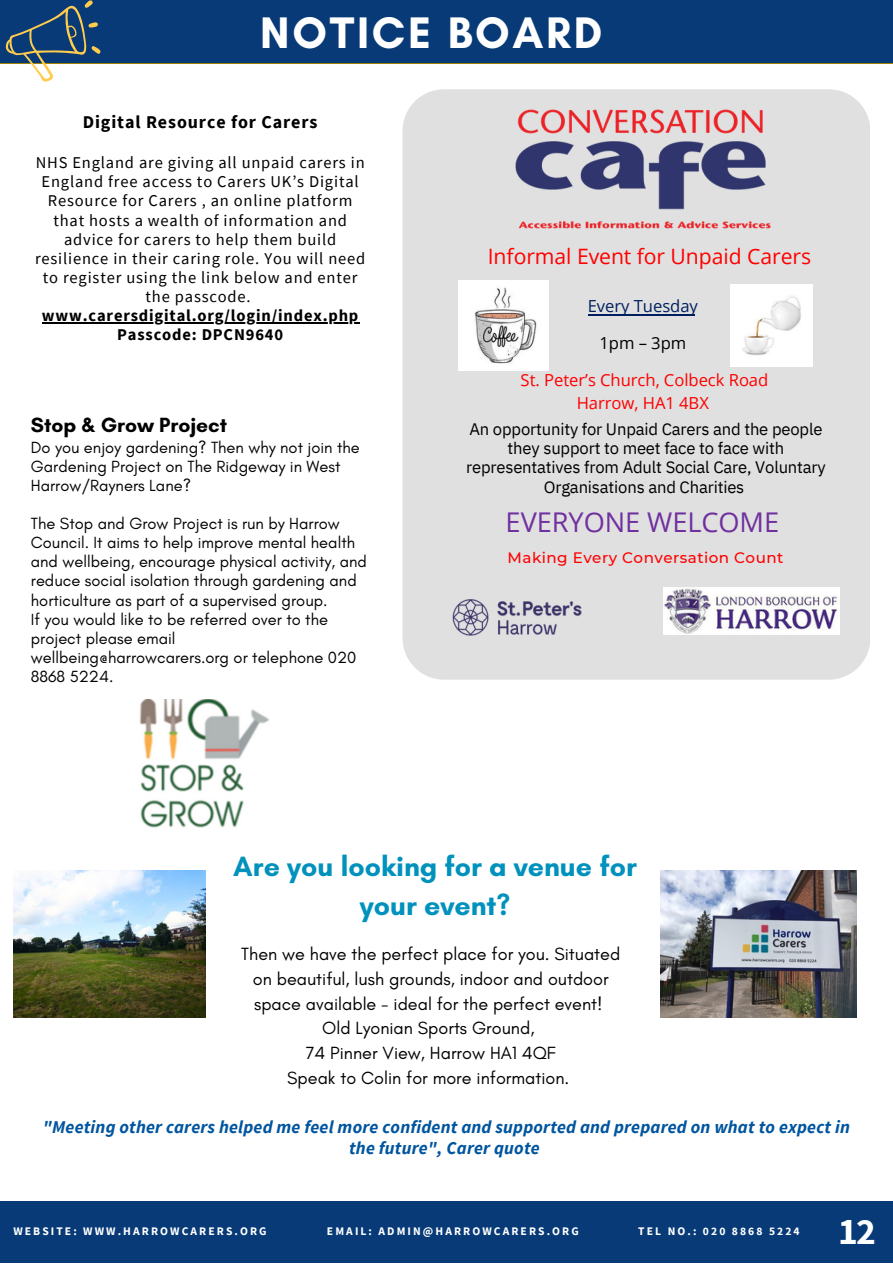
<style>
.page{position:relative;width:893px;height:1264px;background:#fff}
.page>*{position:absolute;margin:0;border:0;box-sizing:border-box;transform-origin:0 0}
.t1{font:700 45px "Glacial Indifference";letter-spacing:.06em;color:#fff}
.t2{font:700 37.5px "Source Sans Pro";color:#fff}
.t3{font:700 28.5px/39.3px "Glacial Indifference";color:#0092bc;text-align:center}
.t4{font:27.15px "Open Sans";letter-spacing:-.005em;color:#7030a0}
.t5{font:21.15px "Open Sans";letter-spacing:-.005em;color:#f00}
.t6{font:700 21px "Glacial Indifference";color:#000}
.t7{font:18px/24.8px "Glacial Indifference";color:#000;text-align:center}
.t8{font:italic 700 18px/21.3px "Source Sans Pro";letter-spacing:.01em;color:#00559f;text-align:center}
.t9{font:700 18px "Source Sans Pro";letter-spacing:.05em;color:#000}
.t10{font:16.65px/19px "IBM Plex Sans";letter-spacing:-.01em;color:#000;text-align:center}
.t11{font:16.65px "Open Sans";letter-spacing:-.005em;color:#f00}
.t12{font:16.65px "Open Sans";letter-spacing:-.005em;color:#002060}
.t13{font:16.65px "Open Sans";letter-spacing:-.005em;color:#000}
.t14{font:16.5px/19px "Glacial Indifference";color:#000}
.t15{font:16.5px/19px "Source Sans Pro";letter-spacing:.05em;color:#000;text-align:center}
.t16{font:700 16.5px "Source Sans Pro";letter-spacing:.05em;color:#000}
.t17{font:500 15.15px "Montserrat";letter-spacing:.03em;color:#f00}
.t18{font:700 11.55px "Source Sans Pro";letter-spacing:.18em;color:#fff}
</style>
<div class="page">
<div style="left:0;top:0;width:892px;height:63px;background:#073a77"></div>
<div style="left:0;top:1201px;width:892px;height:61px;background:#073a77"></div>
<svg style="left:5px;top:0;width:96px;height:82px"></svg>
<div style="left:402px;top:89px;width:468px;height:590px;background:#e0e0e0"></div>
<img style="left:458px;top:280px;width:90px;height:90px">
<img style="left:730px;top:285px;width:82px;height:82px">
<hr style="left:588px;top:314px;width:107px;height:1px;background:#001f60">
<img style="left:513px;top:106px;width:257px;height:125px">
<img style="left:663px;top:587px;width:176px;height:47px">
<img style="left:453px;top:599px;width:137px;height:36px">
<hr style="left:42px;top:322px;width:317px;height:1px;background:#000">
<img style="left:139px;top:699px;width:130px;height:129px">
<img style="left:13px;top:870px;width:192px;height:147px">
<img style="left:660px;top:870px;width:196px;height:147px">
<p class="t1" style="left:252px;top:5px;width:371px">OTHER UPDATES</p>
<p class="t1" style="left:260px;top:5px;width:343px">NOTICE BOARD</p>
<p class="t9" style="left:83px;top:110px;width:236px">Digital Resource for Carers</p>
<p class="t15" style="left:35px;top:153px;width:332px">NHS England are giving all unpaid carers in England free access to Carers UK’s Digital Resource for Carers , an online platform that hosts a wealth of information and advice for carers to help them build resilience in their caring role. You will need to register using the link below and enter the passcode.</p>
<p class="t16" style="left:42px;top:305px;width:318px">www.carersdigital.org/login/index.php</p>
<p class="t16" style="left:117px;top:324px;width:167px">Passcode: DPCN9640</p>
<p class="t6" style="left:31px;top:412px;width:198px">Stop &amp; Grow Project</p>
<p class="t14" style="left:31px;top:437px;width:330px">Do you enjoy gardening? Then why not join the<br>Gardening Project on The Ridgeway in West<br>Harrow/Rayners Lane?</p>
<p class="t14" style="left:31px;top:514px;width:337px">The Stop and Grow Project is run by Harrow Council. It aims to help improve mental health and wellbeing, encourage physical activity, and reduce social isolation through gardening and horticulture as part of a supervised group.</p>
<p class="t14" style="left:31px;top:609px;width:327px">If you would like to be referred over to the project please email wellbeing@harrowcarers.org or telephone 020<br>8868 5224.</p>
<p class="t5" style="left:488px;top:242px;width:325px">Informal Event for Unpaid Carers</p>
<p class="t12" style="left:587px;top:294px;width:112px">Every Tuesday</p>
<p class="t13" style="left:599px;top:331px;width:88px">1pm – 3pm</p>
<p class="t11" style="left:520px;top:368px;width:249px">St. Peter’s Church, Colbeck Road</p>
<p class="t11" style="left:576px;top:391px;width:134px">Harrow, HA1 4BX</p>
<p class="t10" style="left:466px;top:419px;width:361px">An opportunity for Unpaid Carers and the people they support to meet face to face with representatives from Adult Social Care, Voluntary Organisations and Charities</p>
<p class="t4" style="left:505px;top:502px;width:275px">EVERYONE WELCOME</p>
<p class="t17" style="left:507px;top:549px;width:277px">Making Every Conversation Count</p>
<p class="t3" style="left:233px;top:846px;width:405px">Are you looking for a venue for your event?</p>
<p class="t7" style="left:241px;top:941px;width:380px">Then we have the perfect place for you. Situated on beautiful, lush grounds, indoor and outdoor space available - ideal for the perfect event!</p>
<p class="t7" style="left:322px;top:1015px;width:214px">Old Lyonian Sports Ground,</p>
<p class="t7" style="left:306px;top:1040px;width:252px">74 Pinner View, Harrow HA1 4QF</p>
<p class="t7" style="left:287px;top:1065px;width:283px">Speak to Colin for more information.</p>
<p class="t8" style="left:43px;top:1115px;width:808px">"Meeting other carers helped me feel more confident and supported and prepared on what to expect in the future", Carer quote</p>
<p class="t18" style="left:13px;top:1223px;width:255px">WEBSITE: WWW.HARROWCARERS.ORG</p>
<p class="t18" style="left:327px;top:1223px;width:253px">EMAIL: ADMIN@HARROWCARERS.ORG</p>
<p class="t18" style="left:638px;top:1223px;width:163px">TEL NO.: 020 8868 5224</p>
<p class="t2" style="left:838px;top:1206px;width:39px">12</p>
<p class="t2" style="left:851px;top:1206px;width:38px">10</p>
</div>
